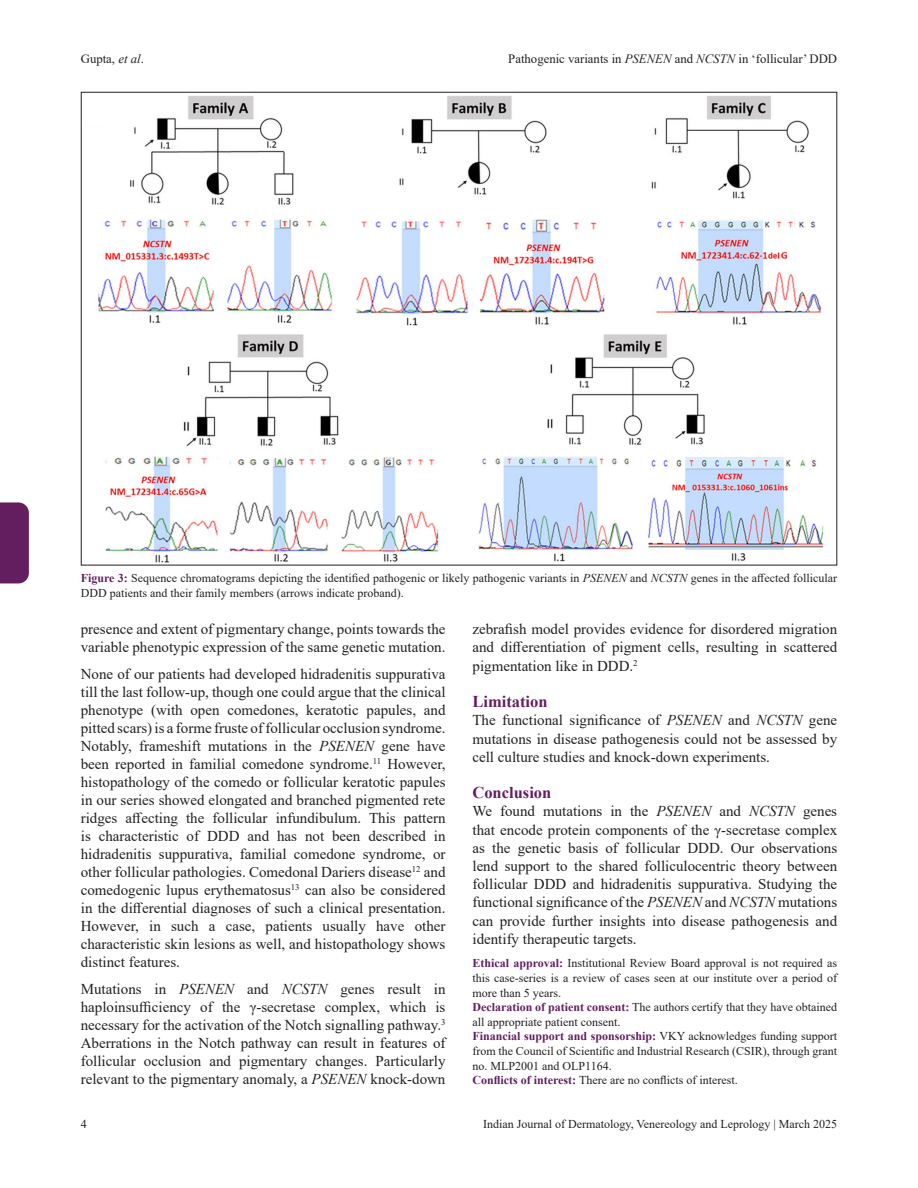
<style>
.page{position:relative;width:918px;height:1188px;background:#fff}
.page>*{position:absolute;margin:0;border:0;box-sizing:border-box;transform-origin:0 0}
.Head-A{font:700 16.5px "Times New Roman";color:#631e60}
.para{font:15px/18px "Times New Roman";color:#231f20}
.para_first_last{font:15px/18.1px "Times New Roman";color:#231f20;text-align:justify}
.para_last{font:15px/18px "Times New Roman";color:#231f20;text-align:justify}
.t1{font:12.75px "Times New Roman";color:#231f20}
.BM_para{font:12px/14.5px "Times New Roman";color:#231f20}
.float_figure_figure{font:12px/14.4px "Times New Roman";color:#231f20}
.BM_para_TopSpace{font:12px/14.5px "Times New Roman";color:#231f20;text-align:justify}
.s1{font-style:italic}
.s2{font-weight:700;color:#631e60}
</style>
<div class="page">
<div style="left:0;top:502px;width:29px;height:81px;background:#631e60"></div>
<img style="left:98px;top:96px;width:726px;height:467px">
<p class="t1" style="left:81px;top:50px;width:65px">Gupta, <span class="s1">et al</span>.</p>
<p class="t1" style="left:508px;top:50px;width:330px">Pathogenic variants in <span class="s1">PSENEN</span> and <span class="s1">NCSTN</span> in ‘follicular’ DDD</p>
<p class="float_figure_figure" style="left:81px;top:571px;width:758px"><span class="s2">Figure 3:</span> Sequence chromatograms depicting the identified pathogenic or likely pathogenic variants in <span class="s1">PSENEN</span> and <span class="s1">NCSTN</span> genes in the affected follicular<br>DDD patients and their family members (arrows indicate proband).</p>
<p class="para" style="left:81px;top:620px;width:366px">presence and extent of pigmentary change, points towards the variable phenotypic expression of the same genetic mutation.</p>
<p class="para" style="left:81px;top:665px;width:366px;text-align:justify">None of our patients had developed hidradenitis suppurativa till the last follow-up, though one could argue that the clinical phenotype (with open comedones, keratotic papules, and pitted scars) is a forme fruste of follicular occlusion syndrome.<br>Notably, frameshift mutations in the <span class="s1">PSENEN</span> gene have been reported in familial comedone syndrome.<sup>11</sup> However, histopathology of the comedo or follicular keratotic papules in our series showed elongated and branched pigmented rete ridges affecting the follicular infundibulum. This pattern is characteristic of DDD and has not been described in hidradenitis suppurativa, familial comedone syndrome, or other follicular pathologies. Comedonal Dariers disease<sup>12</sup> and comedogenic lupus erythematosus<sup>13</sup> can also be considered in the differential diagnoses of such a clinical presentation.<br>However, in such a case, patients usually have other characteristic skin lesions as well, and histopathology shows distinct features.</p>
<p class="para_last" style="left:81px;top:980px;width:366px">Mutations in <span class="s1">PSENEN</span> and <span class="s1">NCSTN</span> genes result in haploinsufficiency of the γ-secretase complex, which is necessary for the activation of the Notch signalling pathway.<sup>3<br></sup>Aberrations in the Notch pathway can result in features of follicular occlusion and pigmentary changes. Particularly relevant to the pigmentary anomaly, a <span class="s1">PSENEN</span> knock-down</p>
<p class="para_last" style="left:472px;top:620px;width:366px">zebrafish model provides evidence for disordered migration and differentiation of pigment cells, resulting in scattered pigmentation like in DDD.<sup>2</sup></p>
<p class="Head-A" style="left:472px;top:690px;width:77px">Limitation</p>
<p class="para_first_last" style="left:472px;top:711px;width:366px">The functional significance of <span class="s1">PSENEN</span> and <span class="s1">NCSTN</span> gene mutations in disease pathogenesis could not be assessed by cell culture studies and knock-down experiments.</p>
<p class="Head-A" style="left:472px;top:781px;width:80px">Conclusion</p>
<p class="para_first_last" style="left:472px;top:802px;width:366px">We found mutations in the <span class="s1">PSENEN</span> and <span class="s1">NCSTN</span> genes that encode protein components of the γ-secretase complex as the genetic basis of follicular DDD. Our observations lend support to the shared folliculocentric theory between follicular DDD and hidradenitis suppurativa. Studying the functional significance of the <span class="s1">PSENEN</span> and <span class="s1">NCSTN</span> mutations can provide further insights into disease pathogenesis and identify therapeutic targets.</p>
<p class="BM_para_TopSpace" style="left:472px;top:956px;width:366px"><span class="s2">Ethical approval:</span> Institutional Review Board approval is not required as this case-series is a review of cases seen at our institute over a period of more than 5 years.</p>
<p class="BM_para" style="left:472px;top:1000px;width:366px"><span class="s2">Declaration of patient consent:</span> The authors certify that they have obtained all appropriate patient consent.</p>
<p class="BM_para" style="left:472px;top:1029px;width:366px;text-align:justify"><span class="s2">Financial support and sponsorship:</span> VKY acknowledges funding support from the Council of Scientific and Industrial Research (CSIR), through grant no. MLP2001 and OLP1164.</p>
<p class="BM_para" style="left:472px;top:1073px;width:267px"><span class="s2">Conflicts of interest:</span> There are no conflicts of interest.</p>
<p class="float_figure_figure" style="left:81px;top:1117px;width:7px">4</p>
<p class="float_figure_figure" style="left:483px;top:1117px;width:355px">Indian Journal of Dermatology, Venereology and Leprology | March 2025</p>
</div>
